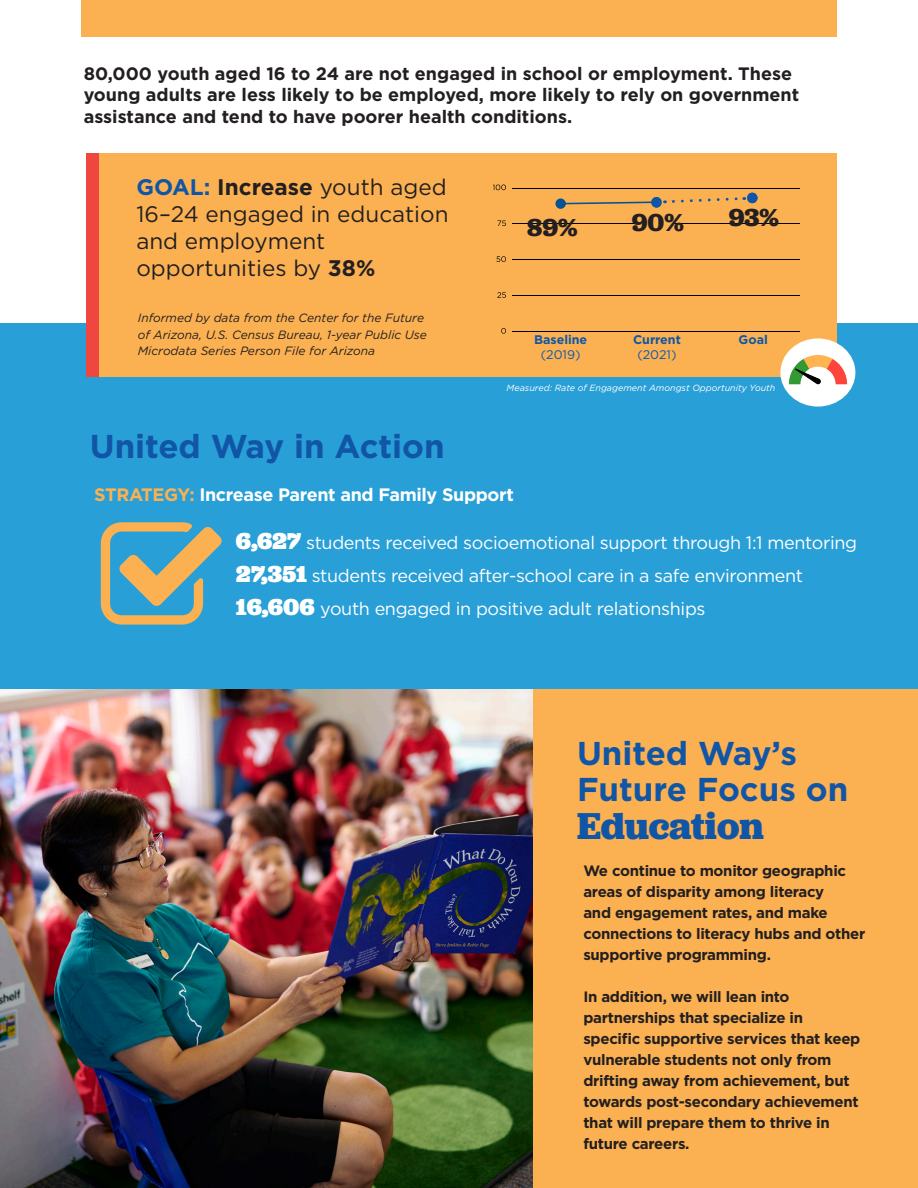
<style>
.page{position:relative;width:918px;height:1188px;background:#fff}
.page>*{position:absolute;margin:0;border:0;box-sizing:border-box;transform-origin:0 0}
.t1{font:700 39px "Jubilat";letter-spacing:-.005em;color:#1156a6}
.t2{font:700 33px/36.6px "Gotham";color:#1156a6}
.t3{font:700 25.5px "Jubilat";color:#231f20}
.t4{font:22.5px/27px "Gotham";color:#231f20}
.t5{font:700 18px/21.6px "Gotham";color:#231f20}
.t6{font:18px "Gotham";letter-spacing:-.02em;color:#fff}
.t7{font:700 18px "Gotham";letter-spacing:-.02em;color:#fff}
.t8{font:700 15px/21px "Gotham";letter-spacing:-.02em;color:#231f20}
.t9{font:700 12.45px/15px "Gotham";color:#1156a6;text-align:center}
.t10{font:italic 12px/16.5px "Gotham";color:#231f20}
.t11{font:italic 9px "Gotham";color:#fff}
.s1{font-weight:700;color:#1156a6}
.s2{font-weight:700}
.s3{font-weight:400}
.s4{color:#fbb152}
.s5{font-family:"Jubilat";font-weight:900;font-size:24px}
</style>
<div class="page">
<img style="left:0;top:689px;width:533px;height:499px">
<div style="left:533px;top:680px;width:385px;height:508px;background:#fbb152"></div>
<div style="left:0;top:324px;width:918px;height:365px;background:#289fd7"></div>
<div style="left:87px;top:153px;width:750px;height:224px;background:#fbb152"></div>
<div style="left:81px;top:0;width:756px;height:36px;background:#fbb152"></div>
<div style="left:87px;top:153px;width:12px;height:224px;background:#ef473f"></div>
<hr style="left:513px;top:188px;width:287px;height:1px;background:#000">
<hr style="left:513px;top:224px;width:287px;height:1px;background:#000">
<hr style="left:513px;top:259px;width:287px;height:1px;background:#000">
<hr style="left:513px;top:295px;width:287px;height:1px;background:#000">
<hr style="left:513px;top:331px;width:287px;height:1px;background:#000">
<svg style="left:493px;top:185px;width:13px;height:5px"></svg>
<svg style="left:497px;top:220px;width:9px;height:6px"></svg>
<svg style="left:496px;top:256px;width:10px;height:6px"></svg>
<svg style="left:497px;top:292px;width:9px;height:6px"></svg>
<svg style="left:501px;top:328px;width:5px;height:6px"></svg>
<svg style="left:555px;top:198px;width:96px;height:11px"></svg>
<svg style="left:663px;top:197px;width:85px;height:7px"></svg>
<div style="left:651px;top:197px;width:11px;height:11px;background:#1156a6;border-radius:50%"></div>
<div style="left:747px;top:193px;width:10px;height:10px;background:#1156a6;border-radius:50%"></div>
<div style="left:780px;top:338px;width:75px;height:69px;background:#fff;border-radius:50%"></div>
<img style="left:789px;top:355px;width:58px;height:30px">
<p class="t5" style="left:84px;top:63px;width:717px">80,000 youth aged 16 to 24 are not engaged in school or employment. These young adults are less likely to be employed, more likely to rely on government assistance and tend to have poorer health conditions.</p>
<p class="t4" style="left:136px;top:174px;width:314px"><span class="s1">GOAL:</span> <span class="s2">Increase</span> youth aged<br>16–24 engaged in education and employment opportunities by <span class="s2">38%</span></p>
<p class="t10" style="left:138px;top:310px;width:291px">Informed by data from the Center for the Future of Arizona, U.S. Census Bureau, 1-year Public Use<br>Microdata Series Person File for Arizona</p>
<p class="t2" style="left:90px;top:428px;width:357px">United Way in Action</p>
<p class="t3" style="left:527px;top:211px;width:52px">89%</p>
<p class="t3" style="left:632px;top:205px;width:54px">90%</p>
<p class="t3" style="left:729px;top:201px;width:52px">93%</p>
<p class="t9" style="left:534px;top:332px;width:55px">Baseline <span class="s3">(2019)</span></p>
<p class="t9" style="left:633px;top:332px;width:49px">Current <span class="s3">(2021)</span></p>
<p class="t9" style="left:739px;top:332px;width:31px">Goal</p>
<p class="t11" style="left:507px;top:382px;width:270px">Measured: Rate of Engagement Amongst Opportunity Youth</p>
<p class="t7" style="left:94px;top:483px;width:421px"><span class="s4">STRATEGY:</span> Increase Parent and Family Support</p>
<p class="t6" style="left:236px;top:531px;width:623px"><span class="s5">6,627</span> students received socioemotional support through 1:1 mentoring</p>
<p class="t6" style="left:236px;top:564px;width:569px"><span class="s5">27,351</span> students received after-school care in a safe environment</p>
<p class="t6" style="left:236px;top:597px;width:471px"><span class="s5">16,606</span> youth engaged in positive adult relationships</p>
<p class="t2" style="left:577px;top:734px;width:273px">United Way’s<br>Future Focus on</p>
<p class="t1" style="left:577px;top:801px;width:188px">Education</p>
<p class="t8" style="left:583px;top:860px;width:283px">We continue to monitor geographic areas of disparity among literacy<br>and engagement rates, and make connections to literacy hubs and other supportive programming.</p>
<p class="t8" style="left:583px;top:986px;width:279px">In addition, we will lean into partnerships that specialize in specific supportive services that keep vulnerable students not only from drifting away from achievement, but towards post-secondary achievement that will prepare them to thrive in future careers.</p>
</div>
